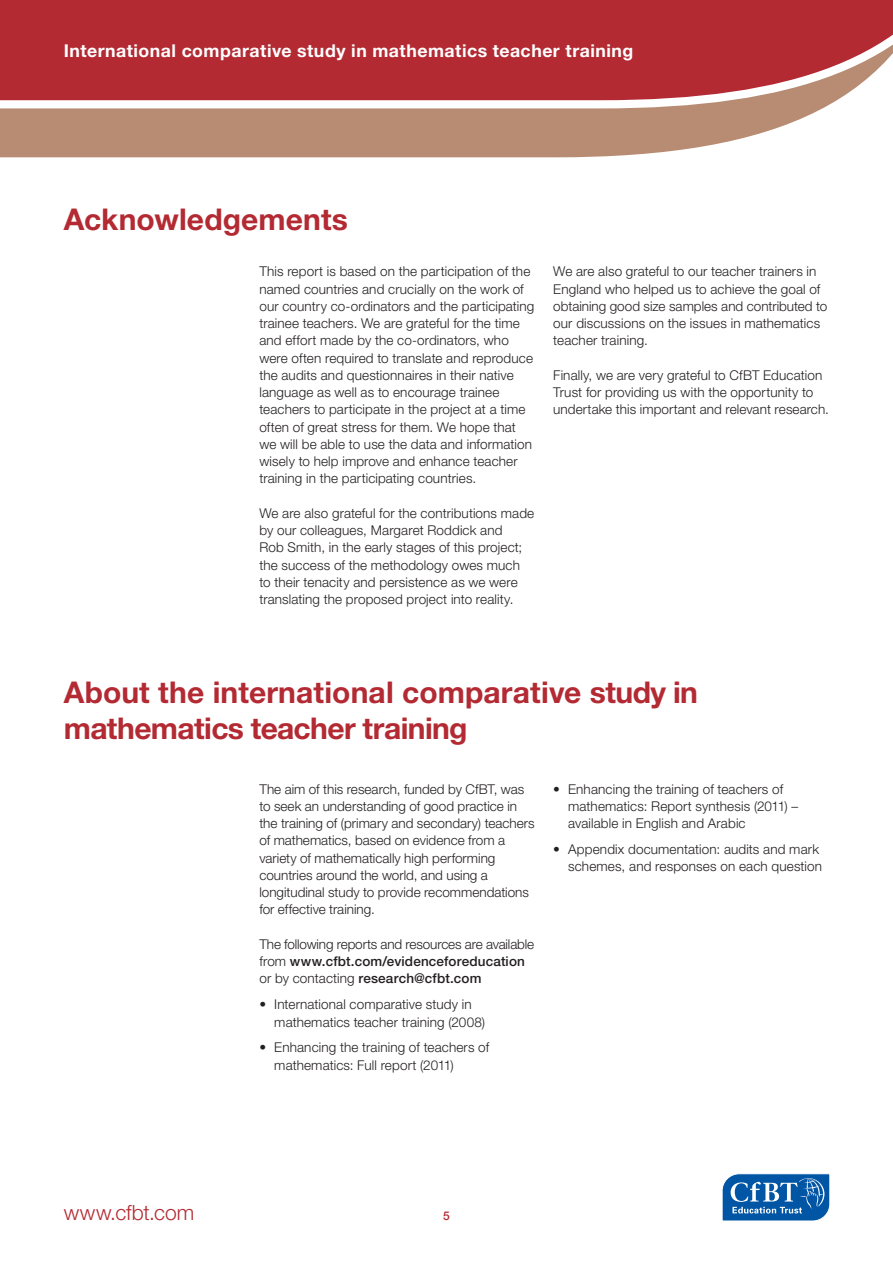
<style>
.page{position:relative;width:893px;height:1263px;background:#fff}
.page>*{position:absolute;margin:0;border:0;box-sizing:border-box;transform-origin:0 0}
.t1{font:700 30px/36px "Helvetica Neue LT";color:#b32a33}
.t2{font:300 21px "Helvetica Neue LT";color:#b32a33}
.t3{font:700 17.7px "Helvetica Neue LT";letter-spacing:.03em;color:#fff}
.t4{font:300 13.5px/17.2px "Helvetica Neue LT";letter-spacing:.01em;color:#231f20}
.t5{font:300 13.5px/17.2px "Helvetica Neue LT";letter-spacing:-.01em;color:#231f20}
.t6{font:500 12px "Helvetica Neue LT";color:#b32a33}
.s1{font-weight:500}
</style>
<div class="page">
<svg style="left:0;top:113px;width:813px;height:44px;background:#be957f"></svg>
<svg style="left:0;top:0;width:893px;height:113px;background:#ba444a"></svg>
<svg style="left:722px;top:1173px;width:108px;height:48px;background:#3779b8"></svg>
<h3 class="t3" style="left:64px;top:40px;width:571px">International comparative study in mathematics teacher training</h3>
<h1 class="t1" style="left:64px;top:200px;width:286px">Acknowledgements</h1>
<p class="t4" style="left:259px;top:263px;width:277px">This report is based on the participation of the named countries and crucially on the work of our country co-ordinators and the participating trainee teachers. We are grateful for the time and effort made by the co-ordinators, who were often required to translate and reproduce the audits and questionnaires in their native language as well as to encourage trainee teachers to participate in the project at a time often of great stress for them. We hope that we will be able to use the data and information wisely to help improve and enhance teacher training in the participating countries.</p>
<p class="t4" style="left:259px;top:504px;width:276px">We are also grateful for the contributions made by our colleagues, Margaret Roddick and<br>Rob Smith, in the early stages of this project; the success of the methodology owes much to their tenacity and persistence as we were translating the proposed project into reality.</p>
<p class="t4" style="left:553px;top:263px;width:275px">We are also grateful to our teacher trainers in England who helped us to achieve the goal of obtaining good size samples and contributed to our discussions on the issues in mathematics teacher training.</p>
<p class="t4" style="left:553px;top:366px;width:277px">Finally, we are very grateful to CfBT Education<br>Trust for providing us with the opportunity to undertake this important and relevant research.</p>
<h1 class="t1" style="left:64px;top:673px;width:636px">About the international comparative study in mathematics teacher training</h1>
<p class="t4" style="left:259px;top:780px;width:277px">The aim of this research, funded by CfBT, was to seek an understanding of good practice in the training of (primary and secondary) teachers of mathematics, based on evidence from a variety of mathematically high performing countries around the world, and using a longitudinal study to provide recommendations for effective training.</p>
<p class="t5" style="left:259px;top:935px;width:276px">The following reports and resources are available from <span class="s1">www.cfbt.com/evidenceforeducation </span>or by contacting <span class="s1">research@cfbt.com</span></p>
<p class="t4" style="left:274px;top:995px;width:212px;text-indent:-15px">• International comparative study in mathematics teacher training (2008)</p>
<p class="t4" style="left:274px;top:1039px;width:216px;text-indent:-15px">• Enhancing the training of teachers of mathematics: Full report (2011)</p>
<p class="t4" style="left:568px;top:780px;width:231px;text-indent:-15px">• Enhancing the training of teachers of mathematics: Report synthesis (2011) – available in English and Arabic</p>
<p class="t4" style="left:553px;top:840px;width:270px;text-align:right">• Appendix documentation: audits and mark schemes, and responses on each question</p>
<h2 class="t2" style="left:64px;top:1200px;width:132px">www.cfbt.com</h2>
<p class="t6" style="left:443px;top:1209px;width:8px">5</p>
</div>
